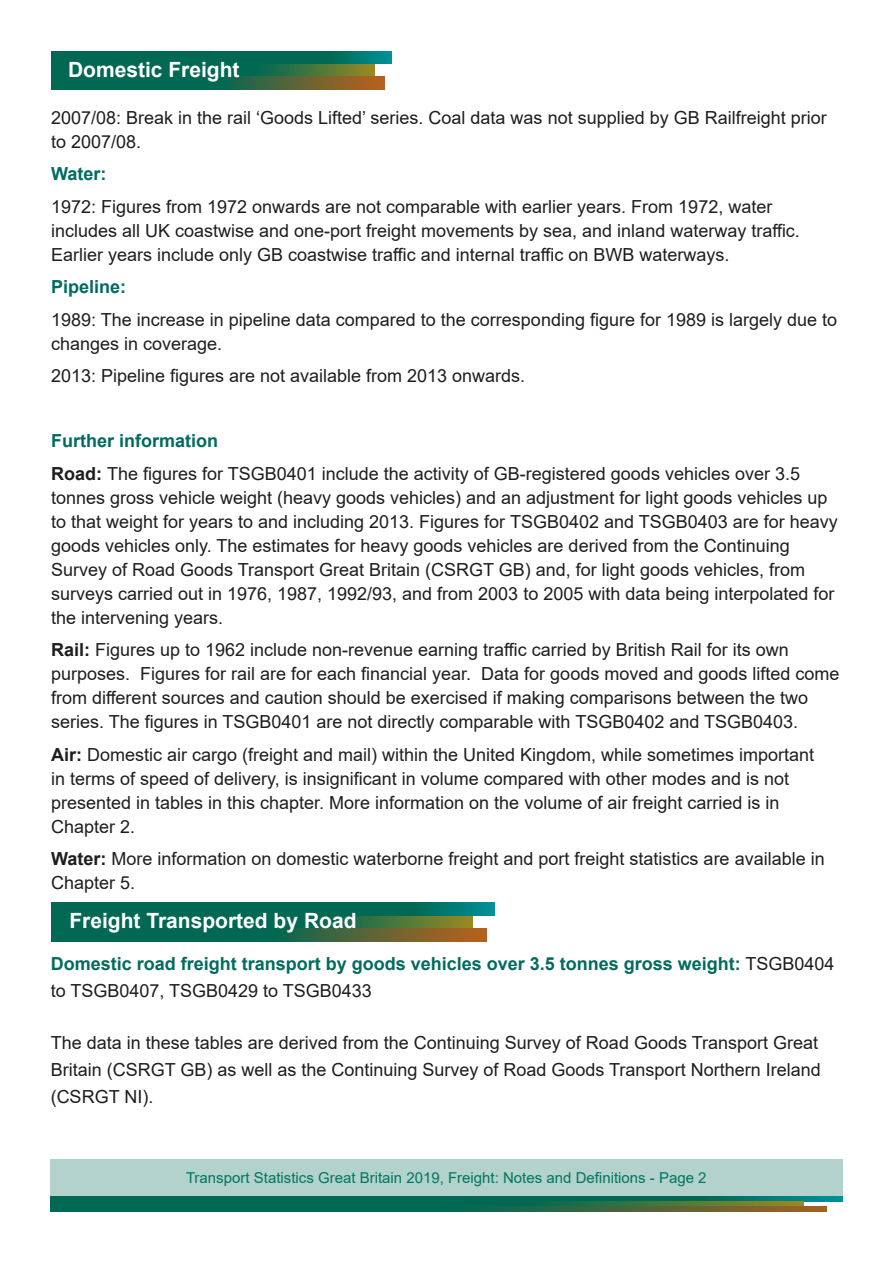
<style>
.page{position:relative;width:893px;height:1263px;background:#fff}
.page>*{position:absolute;margin:0;border:0;box-sizing:border-box;transform-origin:0 0}
.t1{font:700 21px "Arial";color:#fff}
.t2{font:18px/24px "Arial";color:#1d1e1f}
.t3{font:18px/24px "Arial";color:#1d1e1f}
.t4{font:700 18px/27px "Arial";color:#006b5f}
.t5{font:15px "Arial";color:#007662}
.s1{font-weight:700;color:#006b5f}
.s2{font-weight:700}
.s3{font-weight:400;color:#1d1e1f}
</style>
<div class="page">
<div style="left:50px;top:1160px;width:792px;height:36px;background:#b3d2cb"></div>
<svg style="left:50px;top:1196px;width:792px;height:5px;background:#006b59"></svg>
<svg style="left:50px;top:1201px;width:753px;height:5px;background:#1b6d4a"></svg>
<svg style="left:50px;top:1206px;width:777px;height:6px;background:#256647"></svg>
<svg style="left:51px;top:64px;width:323px;height:13px;background:#1c6d49"></svg>
<svg style="left:51px;top:51px;width:340px;height:13px;background:#006b59"></svg>
<svg style="left:51px;top:77px;width:333px;height:12px;background:#306544"></svg>
<svg style="left:51px;top:915px;width:422px;height:14px;background:#1a6c4a"></svg>
<svg style="left:51px;top:903px;width:444px;height:12px;background:#006b59"></svg>
<svg style="left:51px;top:929px;width:435px;height:12px;background:#306544"></svg>
<p class="t1" style="left:68px;top:54px;width:173px">Domestic Freight</p>
<p class="t2" style="left:51px;top:105px;width:777px">2007/08: Break in the rail ‘Goods Lifted’ series. Coal data was not supplied by GB Railfreight prior</p>
<p class="t3" style="left:51px;top:129px;width:92px">to 2007/08.</p>
<p class="t4" style="left:51px;top:160px;width:57px">Water:</p>
<p class="t3" style="left:51px;top:194px;width:723px">1972: Figures from 1972 onwards are not comparable with earlier years. From 1972, water</p>
<p class="t2" style="left:51px;top:218px;width:750px">includes all UK coastwise and one-port freight movements by sea, and inland waterway traffic.<br>Earlier years include only GB coastwise traffic and internal traffic on BWB waterways.</p>
<p class="t4" style="left:51px;top:273px;width:77px">Pipeline:</p>
<p class="t2" style="left:51px;top:307px;width:788px">1989: The increase in pipeline data compared to the corresponding figure for 1989 is largely due to</p>
<p class="t3" style="left:51px;top:331px;width:173px">changes in coverage.</p>
<p class="t2" style="left:51px;top:364px;width:476px">2013: Pipeline figures are not available from 2013 onwards.</p>
<p class="t2" style="left:51px;top:424px;width:750px;line-height:32.5px"><span class="s1">Further information<br></span><span class="s2">Road:</span> The figures for TSGB0401 include the activity of GB-registered goods vehicles over 3.5</p>
<p class="t3" style="left:51px;top:485px;width:788px">tonnes gross vehicle weight (heavy goods vehicles) and an adjustment for light goods vehicles up to that weight for years to and including 2013. Figures for TSGB0402 and TSGB0403 are for heavy goods vehicles only. The estimates for heavy goods vehicles are derived from the Continuing Survey of Road Goods Transport Great Britain (CSRGT GB) and, for light goods vehicles, from surveys carried out in 1976, 1987, 1992/93, and from 2003 to 2005 with data being interpolated for the intervening years.</p>
<p class="t2" style="left:51px;top:638px;width:790px"><span class="s2">Rail:</span> Figures up to 1962 include non-revenue earning traffic carried by British Rail for its own purposes. Figures for rail are for each financial year. Data for goods moved and goods lifted come from different sources and caution should be exercised if making comparisons between the two series. The figures in TSGB0401 are not directly comparable with TSGB0402 and TSGB0403.</p>
<p class="t2" style="left:51px;top:742px;width:765px"><span class="s2">Air:</span> Domestic air cargo (freight and mail) within the United Kingdom, while sometimes important in terms of speed of delivery, is insignificant in volume compared with other modes and is not</p>
<p class="t3" style="left:51px;top:790px;width:730px">presented in tables in this chapter. More information on the volume of air freight carried is in<br>Chapter 2.</p>
<p class="t3" style="left:51px;top:847px;width:775px"><span class="s2">Water:</span> More information on domestic waterborne freight and port freight statistics are available in<br>Chapter 5.</p>
<p class="t1" style="left:69px;top:906px;width:289px">Freight Transported by Road</p>
<p class="t4" style="left:51px;top:950px;width:785px">Domestic road freight transport by goods vehicles over 3.5 tonnes gross weight: <span class="s3">TSGB0404 to TSGB0407, TSGB0429 to TSGB0433</span></p>
<p class="t3" style="left:51px;top:1029px;width:771px;line-height:27px">The data in these tables are derived from the Continuing Survey of Road Goods Transport Great<br>Britain (CSRGT GB) as well as the Continuing Survey of Road Goods Transport Northern Ireland (CSRGT NI).</p>
<p class="t5" style="left:186px;top:1168px;width:522px">Transport Statistics Great Britain 2019, Freight: Notes and Definitions - Page 2</p>
</div>
